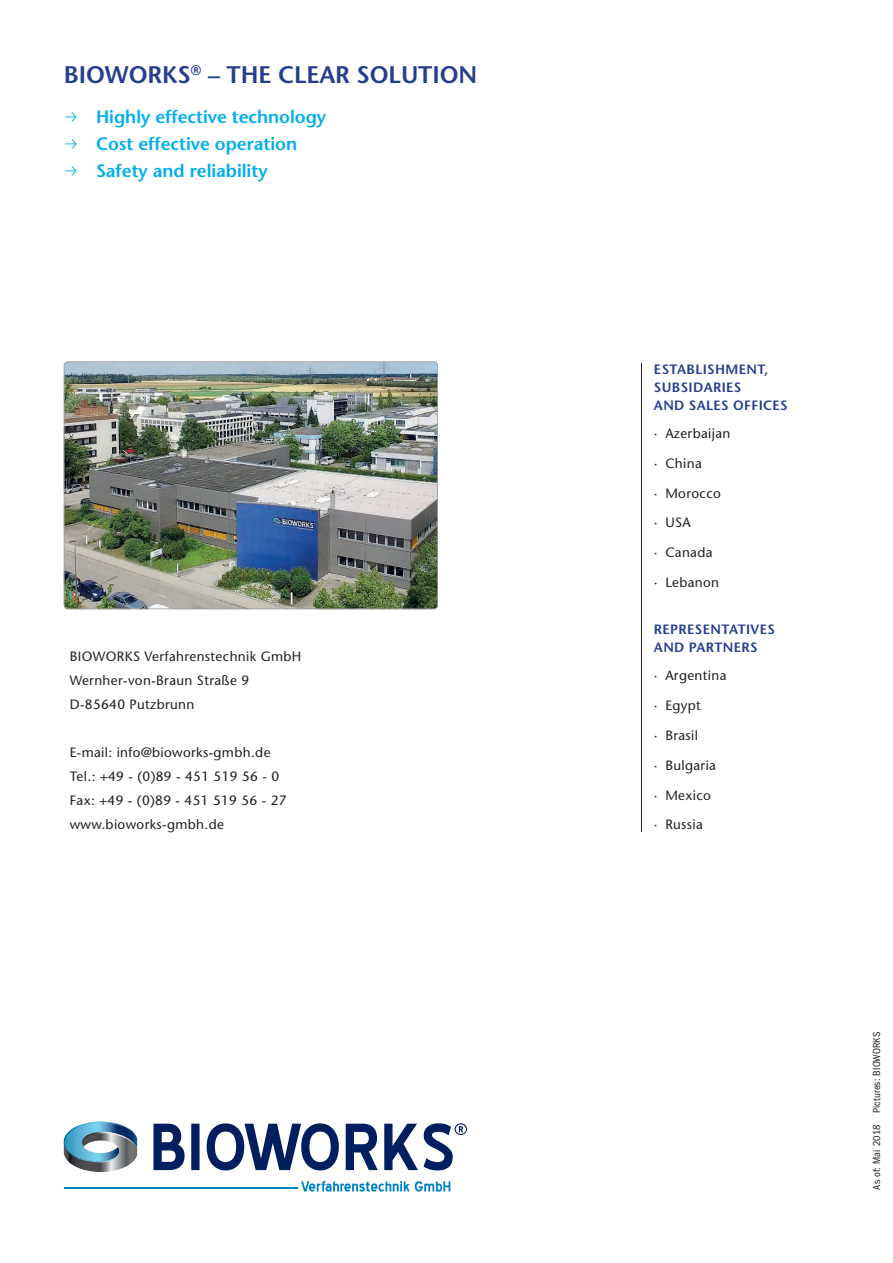
<style>
.page{position:relative;width:893px;height:1263px;background:#fff}
.page>*{position:absolute;margin:0;border:0;box-sizing:border-box;transform-origin:0 0}
.t1{font:600 24px "Stone Sans";letter-spacing:-.005em;color:#253f8e}
.t2{font:600 18px/27px "Stone Sans";letter-spacing:-.005em;color:#00aeef}
.t3{font:13.5px/24px "Stone Sans";letter-spacing:.025em;color:#231f20}
.t4{font:600 13.5px/18px "Stone Sans";letter-spacing:.025em;color:#253f8e}
.t5{font:condensed 10.5px "ITC Franklin Gothic Std";letter-spacing:.02em;color:#231f20}
</style>
<div class="page">
<svg style="left:64px;top:1121px;width:73px;height:41px"></svg>
<svg style="left:301px;top:1181px;width:149px;height:11px"></svg>
<hr style="left:64px;top:1187px;width:234px;height:1px;background:#0080c5">
<svg style="left:153px;top:1123px;width:314px;height:47px"></svg>
<img style="left:64px;top:361px;width:374px;height:248px">
<hr style="left:641px;top:364px;width:1px;height:55px;background:#231f20">
<hr style="left:641px;top:419px;width:1px;height:30px;background:#231f20">
<svg style="left:641px;top:449px;width:1px;height:29px"></svg>
<hr style="left:641px;top:478px;width:1px;height:30px;background:#231f20">
<hr style="left:641px;top:508px;width:1px;height:30px;background:#231f20">
<hr style="left:641px;top:538px;width:1px;height:30px;background:#231f20">
<svg style="left:641px;top:568px;width:1px;height:29px"></svg>
<hr style="left:641px;top:597px;width:1px;height:64px;background:#231f20">
<hr style="left:641px;top:661px;width:1px;height:30px;background:#231f20">
<hr style="left:641px;top:691px;width:1px;height:30px;background:#231f20">
<svg style="left:641px;top:721px;width:1px;height:29px"></svg>
<hr style="left:641px;top:750px;width:1px;height:30px;background:#231f20">
<hr style="left:641px;top:780px;width:1px;height:30px;background:#231f20">
<svg style="left:641px;top:810px;width:1px;height:21px"></svg>
<h1 class="t1" style="left:64px;top:60px;width:415px">BIOWORKS<sup>®</sup> – THE CLEAR SOLUTION</h1>
<h2 class="t2" style="left:96px;top:103px;width:232px">Highly effective technology<br>Cost effective operation<br>Safety and reliability</h2>
<p class="t3" style="left:70px;top:644px;width:233px">BIOWORKS Verfahrenstechnik GmbH<br>Wernher-von-Braun Straße 9<br>D-85640 Putzbrunn</p>
<p class="t3" style="left:70px;top:740px;width:218px">E-mail: info@bioworks-gmbh.de<br>Tel.: +49 - (0)89 - 451 519 56 - 0<br>Fax: +49 - (0)89 - 451 519 56 - 27 www.bioworks-gmbh.de</p>
<p class="t4" style="left:654px;top:360px;width:135px">ESTABLISHMENT,<br>SUBSIDARIES<br>AND SALES OFFICES</p>
<p class="t3" style="left:654px;top:421px;width:78px">· Azerbaijan</p>
<p class="t3" style="left:654px;top:451px;width:49px">· China</p>
<p class="t3" style="left:654px;top:481px;width:68px">· Morocco</p>
<p class="t3" style="left:654px;top:510px;width:38px">· USA</p>
<p class="t3" style="left:654px;top:540px;width:60px">· Canada</p>
<p class="t3" style="left:654px;top:570px;width:67px">· Lebanon</p>
<p class="t4" style="left:654px;top:620px;width:123px">REPRESENTATIVES<br>AND PARTNERS</p>
<p class="t3" style="left:654px;top:664px;width:74px">· Argentina</p>
<p class="t3" style="left:654px;top:693px;width:48px">· Egypt</p>
<p class="t3" style="left:654px;top:723px;width:46px">· Brasil</p>
<p class="t3" style="left:654px;top:753px;width:64px">· Bulgaria</p>
<p class="t3" style="left:654px;top:783px;width:58px">· Mexico</p>
<p class="t3" style="left:654px;top:812px;width:50px">· Russia</p>
<p class="t5" style="left:871px;top:1190px;width:159px;rotate:-90deg">As of: Mai 2018 Pictures: BIOWORKS</p>
</div>
